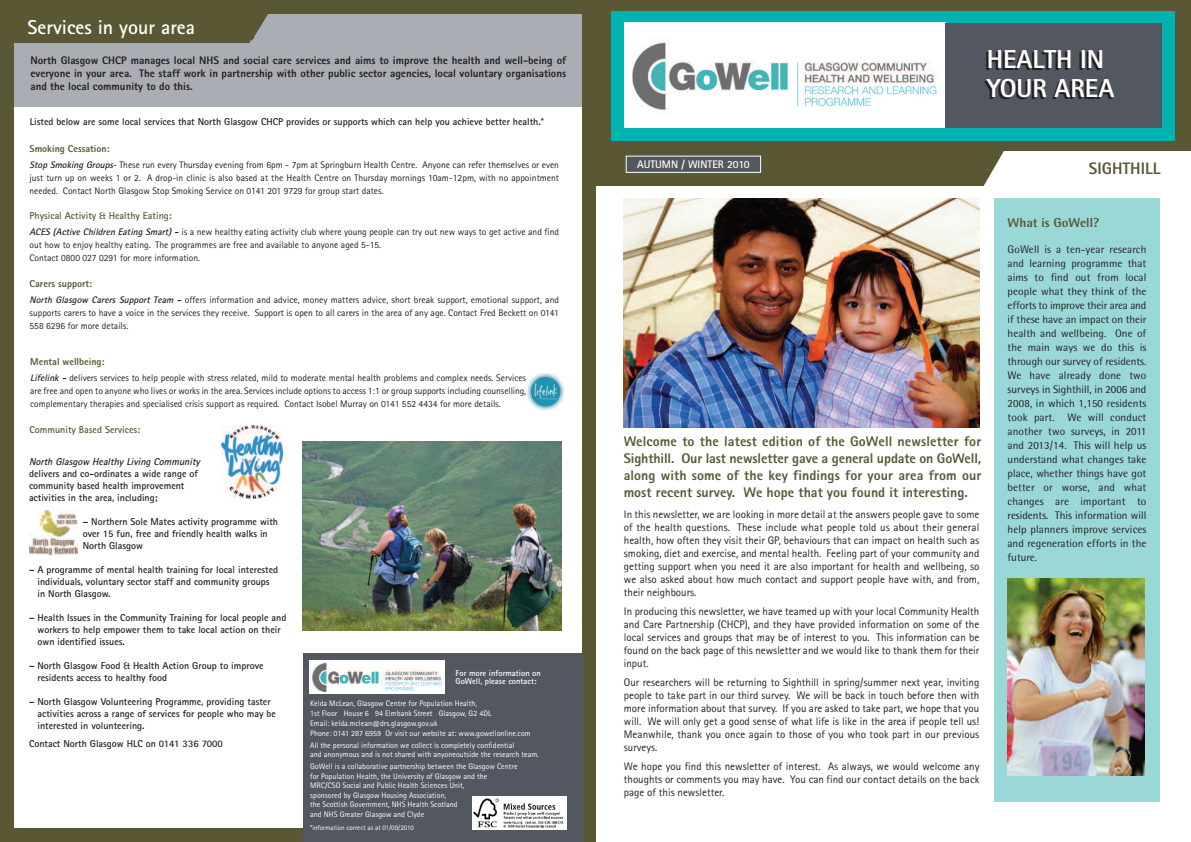
<style>
.page{position:relative;width:1191px;height:842px;background:#fff}
.page>*{position:absolute;margin:0;border:0;box-sizing:border-box;transform-origin:0 0}
.t1{font:800 26px/29px "Rotis Sans Serif";color:#fff}
.t2{font:700 20px "Rotis Sans Serif";color:#fff}
.t3{font:800 16.7px "Rotis Sans Serif";color:#5a5834}
.t4{font:800 14px/17px "Rotis Sans Serif";color:#5a5834;text-align:justify}
.t5{font:800 13px "Rotis Semi Sans";color:#5a5834}
.t6{font:11px/13px "Rotis Sans Serif";color:#231f20;text-align:justify}
.t7{font:11px/14px "Rotis Semi Sans";color:#231f20;text-align:justify}
.t8{font:800 11px/13px "Rotis Sans Serif";color:#231f20;text-align:justify}
.t9{font:700 11px "Rotis Sans Serif";color:#fff}
.t10{font:700 10px/12px "Rotis Sans Serif";color:#231f20}
.t11{font:700 10px "Rotis Sans Serif";color:#5a5834}
.t12{font:800 10px "Rotis Sans Serif";color:#5a5834}
.t13{font:italic 700 10px "Rotis Sans Serif";color:#231f20}
.t14{font:9.5px/13px "Rotis Sans Serif";color:#231f20;text-align:justify}
.t15{font:700 8.5px/8px "Rotis Sans Serif";color:#fff}
.t16{font:8px/9.5px "Rotis Sans Serif";color:#fff}
.t17{font:7px "Rotis Sans Serif";color:#fff}
.s1{font-weight:400}
.s2{font-weight:700;font-style:italic}
</style>
<div class="page">
<div style="left:595px;top:144px;width:389px;height:42px;background:#5a5834"></div>
<div style="left:626px;top:156px;width:134px;height:16px;background:#535860"></div>
<div style="left:626px;top:156px;width:135px;height:17px;border:1px solid #fff"></div>
<img style="left:624px;top:198px;width:355px;height:229px">
<div style="left:994px;top:198px;width:166px;height:603px;background:#9ad7d7"></div>
<svg style="left:984px;top:150px;width:28px;height:35px"></svg>
<div style="left:976px;top:144px;width:24px;height:15px;background:#5a5834;border-radius:50%"></div>
<div style="left:973px;top:152px;width:14px;height:27px;background:#5a5834"></div>
<div style="left:981px;top:151px;width:14px;height:18px;background:#5a5834;border-radius:50%"></div>
<div style="left:595px;top:0;width:596px;height:150px;background:#5a5834"></div>
<div style="left:611px;top:11px;width:564px;height:130px;background:#00b2b0"></div>
<img style="left:624px;top:23px;width:321px;height:104px">
<div style="left:945px;top:23px;width:216px;height:105px;background:#535860"></div>
<img style="left:1007px;top:578px;width:137px;height:197px">
<div style="left:0;top:0;width:595px;height:842px;background:#5a5834"></div>
<div style="left:14px;top:14px;width:567px;height:814px;background:#fff"></div>
<div style="left:14px;top:14px;width:567px;height:93px;background:#abadb4"></div>
<svg style="left:250px;top:14px;width:18px;height:27px"></svg>
<div style="left:243px;top:3px;width:23px;height:15px;background:#5a5834;border-radius:50%"></div>
<div style="left:240px;top:12px;width:13px;height:27px;background:#5a5834"></div>
<div style="left:247px;top:10px;width:15px;height:19px;background:#5a5834;border-radius:50%"></div>
<div style="left:5px;top:3px;width:245px;height:40px;background:#5a5834"></div>
<img style="left:221px;top:425px;width:61px;height:73px">
<img style="left:30px;top:511px;width:48px;height:44px">
<img style="left:526px;top:373px;width:38px;height:38px">
<img style="left:302px;top:441px;width:259px;height:190px">
<div style="left:303px;top:653px;width:279px;height:189px;background:#535860"></div>
<img style="left:310px;top:660px;width:135px;height:34px">
<img style="left:472px;top:797px;width:94px;height:33px">
<h2 class="t2" style="left:28px;top:20px;width:169px">Services in your area</h2>
<p class="t8" style="left:30px;top:55px;width:537px">North Glasgow CHCP manages local NHS and social care services and aims to improve the health and well-being of everyone in your area. The staff work in partnership with other public sector agencies, local voluntary organisations and the local community to do this.</p>
<p class="t10" style="left:30px;top:117px;width:516px">Listed below are some local services that North Glasgow CHCP provides or supports which can help you achieve better health.<span class="s1">*</span></p>
<p class="t12" style="left:30px;top:145px;width:82px">Smoking Cessation:</p>
<p class="t14" style="left:30px;top:159px;width:531px"><span class="s2">Stop Smoking Groups</span>- These run every Thursday evening from 6pm - 7pm at Springburn Health Centre. Anyone can refer themselves or even just turn up on weeks 1 or 2. A drop-in clinic is also based at the Health Centre on Thursday mornings 10am-12pm, with no appointment needed. Contact North Glasgow Stop Smoking Service on 0141 201 9729 for group start dates.</p>
<p class="t11" style="left:30px;top:212px;width:144px">Physical Activity &amp; Healthy Eating:</p>
<p class="t14" style="left:30px;top:226px;width:531px;text-align:left"><span class="s2">ACES (Active Children Eating Smart) -</span> is a new healthy eating activity club where young people can try out new ways to get active and find out how to enjoy healthy eating. The programmes are free and available to anyone aged 5-15.<br>Contact 0800 027 0291 for more information.</p>
<p class="t12" style="left:30px;top:280px;width:64px">Carers support:</p>
<p class="t14" style="left:30px;top:294px;width:531px"><span class="s2">North Glasgow Carers Support Team -</span> offers information and advice, money matters advice, short break support, emotional support, and supports carers to have a voice in the services they receive. Support is open to all carers in the area of any age. Contact Fred Beckett on 0141<br>558 6296 for more details.</p>
<p class="t12" style="left:30px;top:358px;width:76px">Mental wellbeing:</p>
<p class="t14" style="left:30px;top:372px;width:497px"><span class="s2">Lifelink -</span> delivers services to help people with stress related, mild to moderate mental health problems and complex needs. Services are free and open to anyone who lives or works in the area. Services include options to access 1:1 or group supports including counselling, complementary therapies and specialised crisis support as required. Contact Isobel Murray on 0141 552 4434 for more details.</p>
<p class="t11" style="left:30px;top:426px;width:112px">Community Based Services:</p>
<p class="t13" style="left:29px;top:458px;width:172px">North Glasgow Healthy Living Community</p>
<p class="t10" style="left:29px;top:469px;width:170px">delivers and co-ordinates a wide range of community based health improvement activities in the area, including;</p>
<p class="t10" style="left:83px;top:517px;width:197px">– Northern Sole Mates activity programme with over 15 fun, free and friendly health walks in<br>North Glasgow</p>
<p class="t10" style="left:38px;top:565px;width:242px;text-indent:-9px">– A programme of mental health training for local interested individuals, voluntary sector staff and community groups in North Glasgow.</p>
<p class="t10" style="left:38px;top:613px;width:250px;text-indent:-9px">– Health Issues in the Community Training for local people and workers to help empower them to take local action on their own identified issues.</p>
<p class="t10" style="left:38px;top:661px;width:228px;text-indent:-9px">– North Glasgow Food &amp; Health Action Group to improve residents access to healthy food</p>
<p class="t10" style="left:38px;top:697px;width:240px;text-indent:-9px">– North Glasgow Volunteering Programme, providing taster activities across a range of services for people who may be interested in volunteering.</p>
<p class="t10" style="left:29px;top:739px;width:195px">Contact North Glasgow HLC on 0141 336 7000</p>
<p class="t15" style="left:455px;top:670px;width:87px">For more information on<br>GoWell, please contact:</p>
<p class="t16" style="left:310px;top:699px;width:222px;line-height:10px">Kelda McLean, Glasgow Centre for Population Health,<br>1st Floor House 6 94 Elmbank Street Glasgow, G2 4DL<br>Email: kelda.mclean@drs.glasgow.gov.uk<br>Phone: 0141 287 6959 Or visit our website at: www.gowellonline.com</p>
<p class="t16" style="left:310px;top:741px;width:230px;line-height:9px">All the personal information we collect is completely confidential<br>and anonymous and is not shared with anyoneoutside the research team.</p>
<p class="t16" style="left:310px;top:763px;width:209px">GoWell is a collaborative partnership between the Glasgow Centre for Population Health, the University of Glasgow and the MRC/CSO Social and Public Health Sciences Unit,<br>sponsored by Glasgow Housing Association,<br>the Scottish Government, NHS Health Scotland<br>and NHS Greater Glasgow and Clyde</p>
<p class="t17" style="left:310px;top:825px;width:105px">*information correct as at 01/09/2010</p>
<p class="t9" style="left:637px;top:160px;width:114px">AUTUMN / WINTER 2010</p>
<h1 class="t1" style="left:986px;top:47px;width:129px">HEALTH IN<br>YOUR AREA</h1>
<h3 class="t3" style="left:1089px;top:162px;width:73px">SIGHTHILL</h3>
<p class="t4" style="left:623px;top:434px;width:359px">Welcome to the latest edition of the GoWell newsletter for Sighthill. Our last newsletter gave a general update on GoWell, along with some of the key findings for your area from our most recent survey. We hope that you found it interesting.</p>
<p class="t6" style="left:624px;top:509px;width:357px">In this newsletter, we are looking in more detail at the answers people gave to some of the health questions. These include what people told us about their general health, how often they visit their GP, behaviours that can impact on health such as smoking, diet and exercise, and mental health. Feeling part of your community and getting support when you need it are also important for health and wellbeing, so we also asked about how much contact and support people have with, and from, their neighbours.</p>
<p class="t6" style="left:624px;top:606px;width:357px">In producing this newsletter, we have teamed up with your local Community Health and Care Partnership (CHCP), and they have provided information on some of the local services and groups that may be of interest to you. This information can be found on the back page of this newsletter and we would like to thank them for their input.</p>
<p class="t6" style="left:624px;top:677px;width:357px">Our researchers will be returning to Sighthill in spring/summer next year, inviting people to take part in our third survey. We will be back in touch before then with more information about that survey. If you are asked to take part, we hope that you will. We will only get a good sense of what life is like in the area if people tell us!<br>Meanwhile, thank you once again to those of you who took part in our previous surveys.</p>
<p class="t6" style="left:624px;top:761px;width:357px">We hope you find this newsletter of interest. As always, we would welcome any thoughts or comments you may have. You can find our contact details on the back page of this newsletter.</p>
<p class="t5" style="left:1007px;top:218px;width:93px">What is GoWell?</p>
<p class="t7" style="left:1007px;top:244px;width:140px">GoWell is a ten-year research and learning programme that aims to find out from local people what they think of the efforts to improve their area and if these have an impact on their health and wellbeing. One of the main ways we do this is through our survey of residents.<br>We have already done two surveys in Sighthill, in 2006 and 2008, in which 1,150 residents took part. We will conduct another two surveys, in 2011 and 2013/14. This will help us understand what changes take place, whether things have got better or worse, and what changes are important to residents. This information will help planners improve services and regeneration efforts in the future.</p>
</div>
